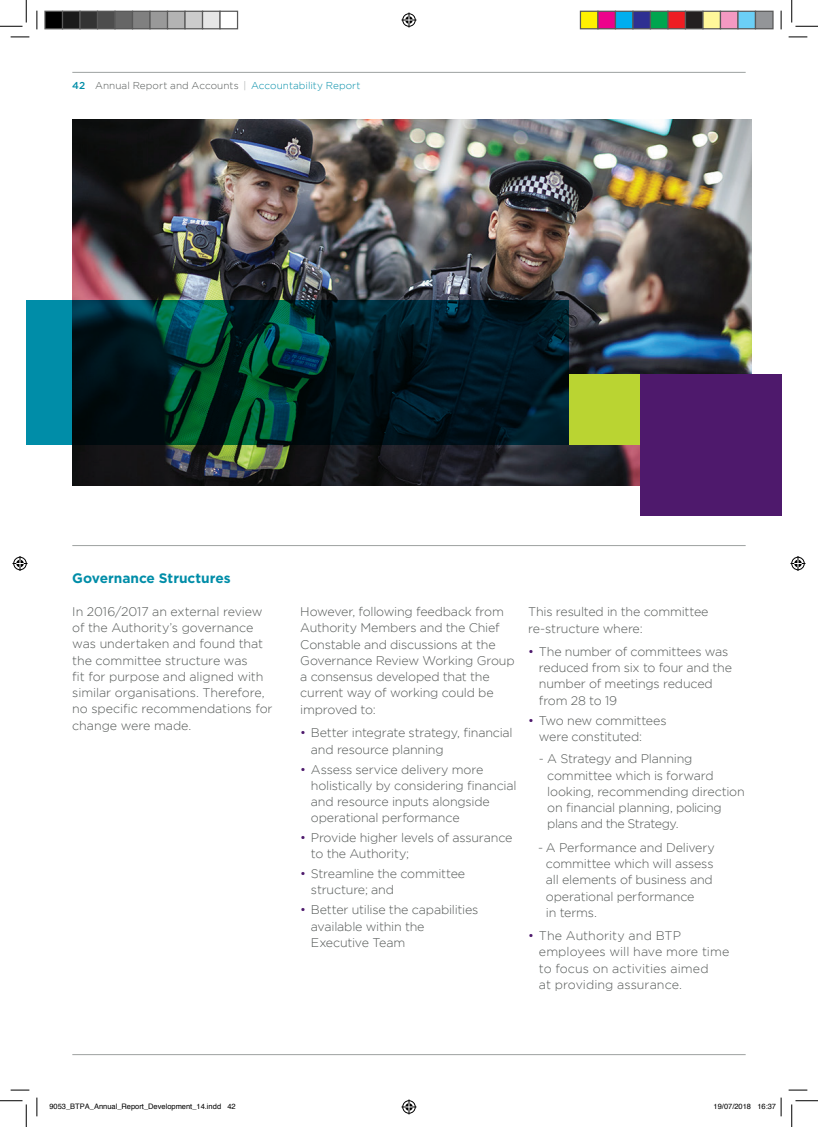
<style>
.page{position:relative;width:818px;height:1127px;background:#fff}
.page>*{position:absolute;margin:0;border:0;box-sizing:border-box;transform-origin:0 0}
.t1{font:700 13.75px "Gotham";color:#008da8}
.t2{font:300 12.5px/16.2px "Gotham";letter-spacing:-.015em;color:#535755}
.t3{font:300 12.5px/16.2px "Gotham";letter-spacing:.005em;color:#535755}
.t4{font:300 10px "Gotham";letter-spacing:.005em;color:#535755}
.t5{font:7.5px "Helvetica";color:#000}
.s1{font-weight:500;color:#008da8}
.s2{color:#9da1a0}
.s3{color:#008da8}
.s4{color:#4e196c}
</style>
<div class="page">
<hr style="left:72px;top:72px;width:674px;height:1px;background:#9da1a0">
<hr style="left:72px;top:1054px;width:674px;height:1px;background:#9da1a0">
<hr style="left:72px;top:545px;width:674px;height:1px;background:#9da1a0">
<img style="left:72px;top:120px;width:679px;height:366px">
<div style="left:640px;top:373px;width:141px;height:142px;background:#4e196c"></div>
<svg style="left:26px;top:300px;width:543px;height:145px"></svg>
<div style="left:569px;top:374px;width:71px;height:71px;background:#bad432"></div>
<svg style="left:11px;top:36px;width:18px;height:2px"></svg>
<svg style="left:788px;top:36px;width:19px;height:2px"></svg>
<svg style="left:11px;top:1089px;width:18px;height:1px"></svg>
<svg style="left:788px;top:1089px;width:19px;height:1px"></svg>
<svg style="left:36px;top:11px;width:2px;height:18px"></svg>
<svg style="left:36px;top:1097px;width:2px;height:18px"></svg>
<svg style="left:780px;top:11px;width:2px;height:18px"></svg>
<svg style="left:0;top:0;width:27px;height:27px"></svg>
<svg style="left:0;top:1100px;width:27px;height:26px"></svg>
<svg style="left:791px;top:0;width:27px;height:27px"></svg>
<svg style="left:791px;top:1100px;width:27px;height:26px"></svg>
<svg style="left:401px;top:13px;width:15px;height:15px"></svg>
<svg style="left:401px;top:1099px;width:15px;height:15px"></svg>
<svg style="left:13px;top:556px;width:15px;height:15px"></svg>
<svg style="left:790px;top:556px;width:15px;height:15px"></svg>
<div style="left:45px;top:11px;width:18px;height:18px;background:#000"></div>
<div style="left:44px;top:11px;width:19px;height:18px;border:1px solid #595959"></div>
<div style="left:63px;top:11px;width:17px;height:18px;background:#1a1a1a"></div>
<div style="left:62px;top:11px;width:19px;height:18px;border:1px solid #595959"></div>
<div style="left:80px;top:11px;width:18px;height:18px;background:#333"></div>
<div style="left:79px;top:11px;width:19px;height:18px;border:1px solid #595959"></div>
<div style="left:98px;top:11px;width:17px;height:18px;background:#4d4d4d"></div>
<div style="left:97px;top:11px;width:19px;height:18px;border:1px solid #595959"></div>
<div style="left:115px;top:11px;width:18px;height:18px;background:#666"></div>
<div style="left:114px;top:11px;width:19px;height:18px;border:1px solid #595959"></div>
<div style="left:133px;top:11px;width:17px;height:18px;background:#808080"></div>
<div style="left:132px;top:11px;width:19px;height:18px;border:1px solid #595959"></div>
<div style="left:150px;top:11px;width:18px;height:18px;background:#999"></div>
<div style="left:149px;top:11px;width:19px;height:18px;border:1px solid #595959"></div>
<div style="left:168px;top:11px;width:17px;height:18px;background:#b3b3b3"></div>
<div style="left:167px;top:11px;width:19px;height:18px;border:1px solid #595959"></div>
<div style="left:185px;top:11px;width:18px;height:18px;background:#ccc"></div>
<div style="left:184px;top:11px;width:19px;height:18px;border:1px solid #595959"></div>
<div style="left:203px;top:11px;width:17px;height:18px;background:#e6e6e6"></div>
<div style="left:202px;top:11px;width:19px;height:18px;border:1px solid #595959"></div>
<div style="left:219px;top:11px;width:19px;height:18px;border:1px solid #595959"></div>
<div style="left:580px;top:11px;width:18px;height:18px;background:#fff101"></div>
<div style="left:580px;top:11px;width:18px;height:18px;border:1px solid #595959"></div>
<div style="left:598px;top:11px;width:17px;height:18px;background:#ed028c"></div>
<div style="left:597px;top:11px;width:19px;height:18px;border:1px solid #595959"></div>
<div style="left:615px;top:11px;width:18px;height:18px;background:#00aeef"></div>
<div style="left:615px;top:11px;width:18px;height:18px;border:1px solid #595959"></div>
<div style="left:633px;top:11px;width:17px;height:18px;background:#2e3092"></div>
<div style="left:632px;top:11px;width:19px;height:18px;border:1px solid #595959"></div>
<div style="left:650px;top:11px;width:18px;height:18px;background:#00a54f"></div>
<div style="left:650px;top:11px;width:18px;height:18px;border:1px solid #595959"></div>
<div style="left:668px;top:11px;width:17px;height:18px;background:#ee1d23"></div>
<div style="left:667px;top:11px;width:19px;height:18px;border:1px solid #595959"></div>
<div style="left:685px;top:11px;width:18px;height:18px;background:#231f20"></div>
<div style="left:685px;top:11px;width:18px;height:18px;border:1px solid #595959"></div>
<div style="left:703px;top:11px;width:17px;height:18px;background:#fff79a"></div>
<div style="left:702px;top:11px;width:19px;height:18px;border:1px solid #595959"></div>
<div style="left:720px;top:11px;width:18px;height:18px;background:#f499c2"></div>
<div style="left:720px;top:11px;width:18px;height:18px;border:1px solid #595959"></div>
<div style="left:738px;top:11px;width:17px;height:18px;background:#6bcff6"></div>
<div style="left:737px;top:11px;width:19px;height:18px;border:1px solid #595959"></div>
<div style="left:755px;top:11px;width:18px;height:18px;background:#939598"></div>
<div style="left:755px;top:11px;width:18px;height:18px;border:1px solid #595959"></div>
<svg style="left:780px;top:1097px;width:2px;height:18px"></svg>
<p class="t4" style="left:72px;top:79px;width:290px"><span class="s1">42</span> Annual Report and Accounts <span class="s2">|</span> <span class="s3">Accountability Report</span></p>
<p class="t1" style="left:72px;top:569px;width:160px">Governance Structures</p>
<p class="t2" style="left:72px;top:603px;width:202px">In 2016/2017 an external review of the Authority’s governance was undertaken and found that the committee structure was<br>fit for purpose and aligned with similar organisations. Therefore, no specific recommendations for change were made.</p>
<p class="t2" style="left:300px;top:603px;width:216px">However, following feedback from<br>Authority Members and the Chief<br>Constable and discussions at the<br>Governance Review Working Group a consensus developed that the current way of working could be improved to:</p>
<p class="t2" style="left:311px;top:724px;width:203px;text-indent:-11px"><span class="s4">•</span> Better integrate strategy, financial and resource planning</p>
<p class="t2" style="left:311px;top:760px;width:207px;text-indent:-11px"><span class="s4">•</span> Assess service delivery more holistically by considering financial and resource inputs alongside operational performance</p>
<p class="t2" style="left:311px;top:829px;width:203px;text-indent:-11px"><span class="s4">•</span> Provide higher levels of assurance to the Authority;</p>
<p class="t2" style="left:311px;top:865px;width:156px;text-indent:-11px"><span class="s4">•</span> Streamline the committee structure; and</p>
<p class="t2" style="left:311px;top:901px;width:169px;text-indent:-11px"><span class="s4">•</span> Better utilise the capabilities available within the<br>Executive Team</p>
<p class="t2" style="left:528px;top:603px;width:182px">This resulted in the committee re-structure where:</p>
<p class="t2" style="left:539px;top:643px;width:195px;text-indent:-11px"><span class="s4">•</span> The number of committees was reduced from six to four and the number of meetings reduced from 28 to 19</p>
<p class="t2" style="left:539px;top:711px;width:129px;text-indent:-11px"><span class="s4">•</span> Two new committees were constituted:</p>
<p class="t2" style="left:547px;top:750px;width:199px;text-indent:-8px">- A Strategy and Planning committee which is forward looking, recommending direction on financial planning, policing plans and the Strategy.</p>
<p class="t2" style="left:546px;top:838px;width:171px;text-indent:-8px">- A Performance and Delivery committee which will assess all elements of business and operational performance<br>in terms.</p>
<p class="t3" style="left:539px;top:927px;width:192px;text-indent:-11px"><span class="s4">•</span> The Authority and BTP employees will have more time to focus on activities aimed<br>at providing assurance.</p>
<p class="t5" style="left:49px;top:1100px;width:188px">9053_BTPA_Annual_Report_Development_14.indd 42</p>
<p class="t5" style="left:713px;top:1100px;width:64px">19/07/2018 16:37</p>
</div>
